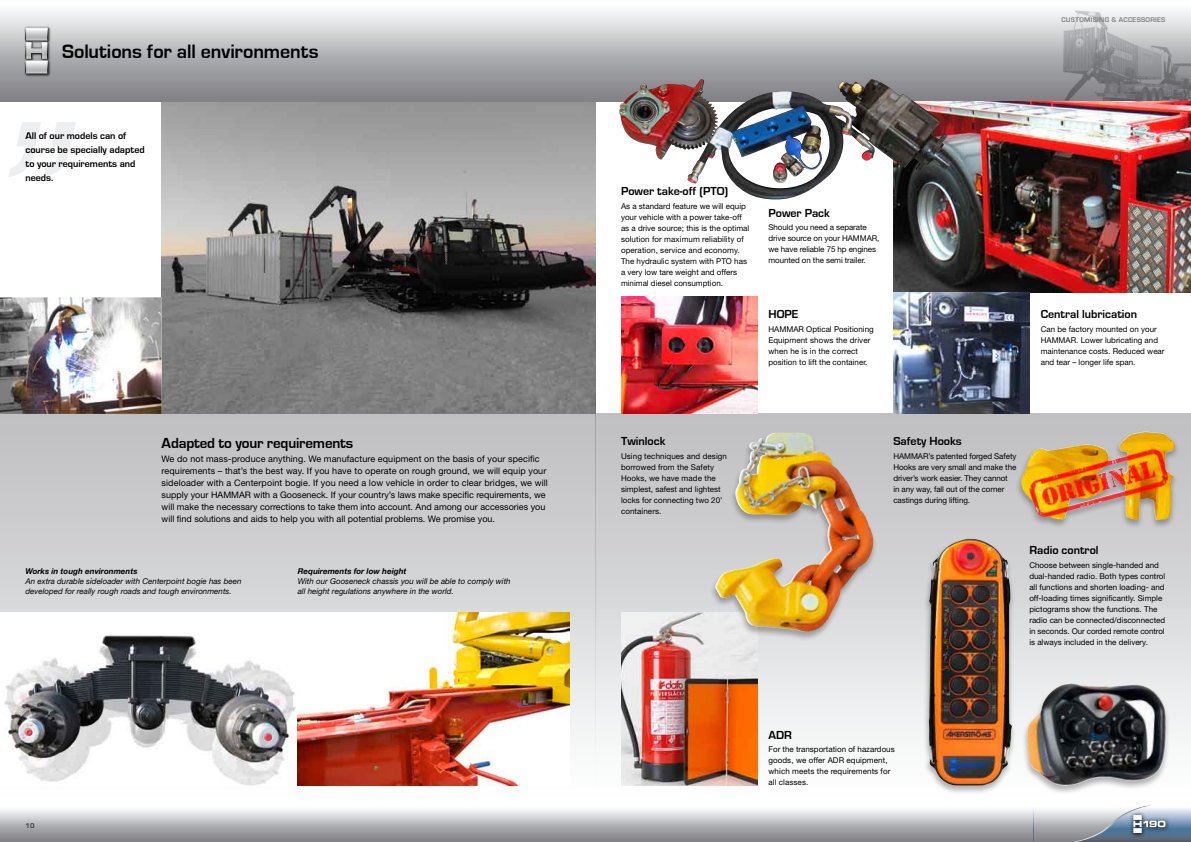
<style>
.page{position:relative;width:1191px;height:842px;background:#fff}
.page>*{position:absolute;margin:0;border:0;box-sizing:border-box;transform-origin:0 0}
.t1{font:700 20px "Eurostile";color:#000}
.t2{font:700 15px "Eurostile";letter-spacing:-.01em;color:#000}
.t3{font:700 12px "Eurostile";color:#000}
.t4{font:700 10px/14px "Eurostile";color:#000}
.t5{font:9px/12px "Helvetica Neue LT Std";color:#000}
.t6{font:8px/11px "Helvetica Neue LT Std";color:#000}
.t7{font:italic 8px/10px "Helvetica Neue LT Std";color:#000}
.t8{font:italic 700 8px "Helvetica Neue LT Std";color:#000}
.t9{font:700 7px "Eurostile";letter-spacing:.04em;color:#818084}
.t10{font:500 7px "Helvetica Neue LT Std";letter-spacing:.04em;color:#818084}
.t11{font:500 7px "Helvetica Neue LT Std";color:#373538}
</style>
<div class="page">
<img style="left:162px;top:102px;width:433px;height:312px">
<svg style="left:595px;top:808px;width:439px;height:34px;background:#b7b8ba"></svg>
<svg style="left:1165px;top:808px;width:26px;height:34px"></svg>
<div style="left:0;top:414px;width:595px;height:391px;background:linear-gradient(to bottom,#bbbbbd,#fff)"></div>
<div style="left:595px;top:414px;width:596px;height:391px;background:linear-gradient(to bottom,#bbbbbe,#fefefe)"></div>
<svg style="left:0;top:809px;width:595px;height:33px;background:#b5b6b9"></svg>
<hr style="left:0;top:101px;width:595px;height:1px;background:#828185">
<div style="left:0;top:0;width:595px;height:101px;background:linear-gradient(to bottom,#fff,#78787d)"></div>
<hr style="left:595px;top:101px;width:596px;height:1px;background:#828185">
<div style="left:595px;top:0;width:596px;height:101px;background:linear-gradient(to bottom,#fff,#78787d)"></div>
<img style="left:23px;top:25px;width:28px;height:52px">
<svg style="left:25px;top:27px;width:23px;height:47px"></svg>
<img style="left:1061px;top:10px;width:130px;height:91px">
<div style="left:1015px;top:430px;width:164px;height:99px;background:#000;opacity:.3"></div>
<img style="left:1119px;top:431px;width:25px;height:21px">
<div style="left:922px;top:537px;width:94px;height:258px;background:#000;opacity:.3"></div>
<img style="left:928px;top:539px;width:84px;height:246px">
<div style="left:1021px;top:682px;width:149px;height:113px;background:#000;opacity:.3"></div>
<img style="left:1026px;top:683px;width:140px;height:103px">
<img style="left:893px;top:101px;width:298px;height:191px">
<img style="left:0;top:612px;width:570px;height:173px">
<img style="left:621px;top:612px;width:136px;height:173px">
<img style="left:893px;top:292px;width:136px;height:122px">
<img style="left:621px;top:297px;width:136px;height:117px">
<img style="left:0;top:297px;width:162px;height:117px">
<div style="left:709px;top:431px;width:168px;height:210px;background:#000;opacity:.3"></div>
<img style="left:714px;top:433px;width:159px;height:200px">
<svg style="left:1165px;top:811px;width:5px;height:27px"></svg>
<svg style="left:1034px;top:805px;width:131px;height:37px"></svg>
<img style="left:617px;top:84px;width:313px;height:118px">
<svg style="left:9px;top:122px;width:67px;height:55px"></svg>
<h1 class="t1" style="left:62px;top:40px;width:258px">Solutions for all environments</h1>
<p class="t4" style="left:26px;top:129px;width:121px">All of our models can of course be specially adapted to your requirements and needs.</p>
<h2 class="t2" style="left:162px;top:434px;width:193px">Adapted to your requirements</h2>
<p class="t5" style="left:162px;top:453px;width:388px">We do not mass-produce anything. We manufacture equipment on the basis of your specific requirements – that’s the best way. If you have to operate on rough ground, we will equip your sideloader with a Centerpoint bogie. If you need a low vehicle in order to clear bridges, we will supply your HAMMAR with a Gooseneck. If your country’s laws make specific requirements, we will make the necessary corrections to take them into account. And among our accessories you will find solutions and aids to help you with all potential problems. We promise you.</p>
<p class="t8" style="left:26px;top:566px;width:114px">Works in tough environments</p>
<p class="t7" style="left:26px;top:576px;width:217px">An extra durable sideloader with Centerpoint bogie has been developed for really rough roads and tough environments.</p>
<p class="t8" style="left:298px;top:566px;width:110px">Requirements for low height</p>
<p class="t7" style="left:298px;top:576px;width:214px">With our Gooseneck chassis you will be able to comply with all height regulations anywhere in the world.</p>
<p class="t11" style="left:26px;top:821px;width:10px">10</p>
<p class="t10" style="left:1083px;top:15px;width:83px">DOLOR IPSUM ASIMET</p>
<p class="t9" style="left:1061px;top:16px;width:89px">CUSTOMISING &amp; ACCESSORIE</p>
<p class="t9" style="left:1161px;top:16px;width:6px">S</p>
<h3 class="t3" style="left:621px;top:184px;width:109px">Power take-off (PTO )</h3>
<p class="t6" style="left:621px;top:200px;width:130px">As a standard feature we will equip your vehicle with a power take-off as a drive source; this is the optimal solution for maximum reliability of operation, service and economy.<br>The hydraulic system with PTO has a very low tare weight and offers minimal diesel consumption.</p>
<h3 class="t3" style="left:768px;top:206px;width:63px">Power Pack</h3>
<p class="t6" style="left:768px;top:222px;width:112px">Should you need a separate drive source on your HAMMAR, we have reliable 75 hp engines mounted on the semi trailer.</p>
<h3 class="t3" style="left:768px;top:308px;width:30px">HOPE</h3>
<p class="t6" style="left:768px;top:324px;width:107px">HAMMAR Optical Positioning<br>Equipment shows the driver when he is in the correct position to lift the container.</p>
<h3 class="t3" style="left:1040px;top:308px;width:98px">Central lubrication</h3>
<p class="t6" style="left:1040px;top:324px;width:125px">Can be factory mounted on your<br>HAMMAR. Lower lubricating and maintenance costs. Reduced wear and tear – longer life span.</p>
<h3 class="t3" style="left:621px;top:435px;width:46px">Twinlock</h3>
<p class="t6" style="left:621px;top:451px;width:107px">Using techniques and design borrowed from the Safety<br>Hooks, we have made the simplest, safest and lightest locks for connecting two 20’ containers.</p>
<h3 class="t3" style="left:893px;top:435px;width:70px">Safety Hooks</h3>
<p class="t6" style="left:893px;top:451px;width:125px">HAMMAR’s patented forged Safety<br>Hooks are very small and make the driver’s work easier. They cannot<br>in any way, fall out of the corner castings during lifting.</p>
<h3 class="t3" style="left:1029px;top:544px;width:71px">Radio control</h3>
<p class="t6" style="left:1029px;top:560px;width:137px">Choose between single-handed and dual-handed radio. Both types control all functions and shorten loading- and off-loading times significantly. Simple pictograms show the functions. The radio can be connected/disconnected in seconds. Our corded remote control is always included in the delivery.</p>
<h3 class="t3" style="left:768px;top:728px;width:9px">ADR</h3>
<p class="t6" style="left:768px;top:744px;width:128px">For the transportation of hazardous goods, we offer ADR equipment, which meets the requirements for all classes.</p>
</div>
